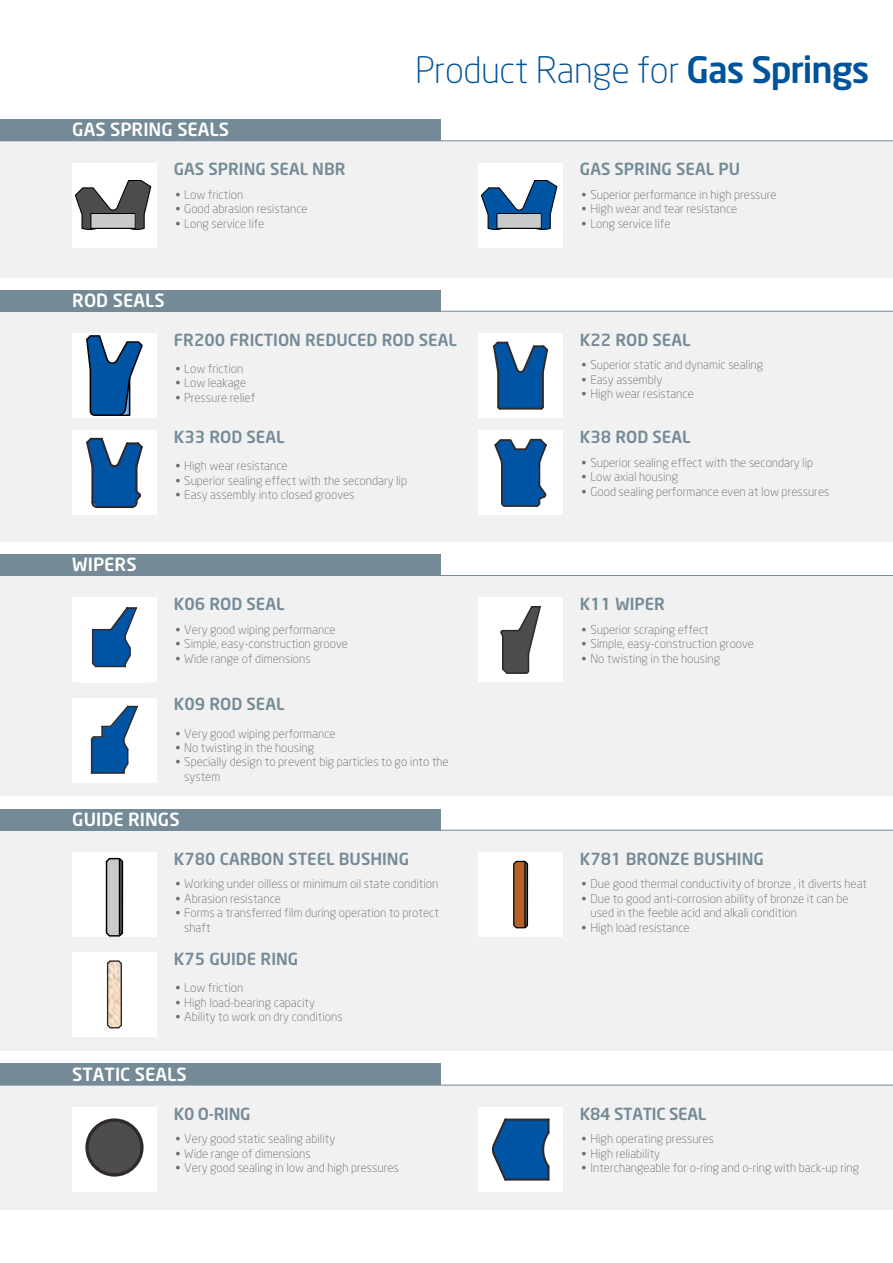
<style>
.page{position:relative;width:893px;height:1263px;background:#fff}
.page>*{position:absolute;margin:0;border:0;box-sizing:border-box;transform-origin:0 0}
.t1{font:36px "Neo Sans Light tr Rev 02";letter-spacing:-.01em;color:#005399}
.t2{font:18px "Neo Sans Medium tr Rev 02";color:#fff}
.t3{font:16.5px "Neo Sans Medium tr Rev 02";color:#748a96}
.t4{font:16.5px "Neo Sans Medium tr Rev 02";letter-spacing:-.02em;color:#748a96}
.t5{font:12px/14.4px "Neo Sans Light tr Rev 02";color:#6d6e71}
.s1{font-family:"Neo Sans Medium tr Rev 02"}
</style>
<div class="page">
<div style="left:0;top:576px;width:893px;height:220px;background:#f1f1f2"></div>
<div style="left:0;top:830px;width:893px;height:221px;background:#f1f1f2"></div>
<div style="left:478px;top:598px;width:85px;height:84px;background:#fff"></div>
<div style="left:478px;top:852px;width:85px;height:85px;background:#fff"></div>
<div style="left:0;top:554px;width:440px;height:21px;background:#748a96"></div>
<div style="left:0;top:809px;width:440px;height:21px;background:#748a96"></div>
<hr style="left:0;top:575px;width:893px;height:1px;background:#748a96">
<hr style="left:0;top:830px;width:893px;height:1px;background:#748a96">
<div style="left:72px;top:598px;width:85px;height:84px;background:#fff"></div>
<div style="left:72px;top:852px;width:85px;height:85px;background:#fff"></div>
<div style="left:72px;top:698px;width:85px;height:84px;background:#fff"></div>
<div style="left:72px;top:953px;width:85px;height:84px;background:#fff"></div>
<div style="left:0;top:141px;width:893px;height:136px;background:#f1f1f2"></div>
<div style="left:72px;top:163px;width:85px;height:84px;background:#fff"></div>
<div style="left:478px;top:163px;width:85px;height:84px;background:#fff"></div>
<div style="left:0;top:120px;width:440px;height:21px;background:#748a96"></div>
<hr style="left:0;top:141px;width:893px;height:1px;background:#748a96">
<div style="left:0;top:311px;width:893px;height:230px;background:#f1f1f2"></div>
<div style="left:478px;top:431px;width:85px;height:84px;background:#fff"></div>
<div style="left:0;top:290px;width:440px;height:21px;background:#748a96"></div>
<hr style="left:0;top:311px;width:893px;height:1px;background:#748a96">
<div style="left:478px;top:333px;width:85px;height:85px;background:#fff"></div>
<div style="left:0;top:1085px;width:893px;height:124px;background:#f1f1f2"></div>
<div style="left:0;top:1064px;width:440px;height:21px;background:#748a96"></div>
<hr style="left:0;top:1085px;width:893px;height:1px;background:#748a96">
<div style="left:72px;top:1107px;width:85px;height:85px;background:#fff"></div>
<div style="left:478px;top:1107px;width:85px;height:85px;background:#fff"></div>
<div style="left:72px;top:333px;width:85px;height:85px;background:#fff"></div>
<svg style="left:86px;top:335px;width:57px;height:81px"></svg>
<div style="left:72px;top:431px;width:85px;height:84px;background:#fff"></div>
<svg style="left:491px;top:1118px;width:59px;height:62px;background:#2d6ca8"></svg>
<hr style="left:504px;top:1178px;width:45px;height:2px;background:#30292c">
<hr style="left:504px;top:1118px;width:45px;height:2px;background:#30292c">
<svg style="left:500px;top:606px;width:41px;height:68px"></svg>
<svg style="left:513px;top:860px;width:15px;height:69px"></svg>
<svg style="left:494px;top:439px;width:53px;height:68px"></svg>
<svg style="left:85px;top:1118px;width:59px;height:58px"></svg>
<svg style="left:91px;top:706px;width:47px;height:68px"></svg>
<svg style="left:107px;top:960px;width:15px;height:68px"></svg>
<svg style="left:92px;top:607px;width:45px;height:60px"></svg>
<svg style="left:106px;top:858px;width:17px;height:79px"></svg>
<svg style="left:493px;top:342px;width:55px;height:68px"></svg>
<hr style="left:499px;top:408px;width:43px;height:2px;background:#30292c">
<svg style="left:75px;top:180px;width:76px;height:50px"></svg>
<div style="left:91px;top:213px;width:44px;height:15px;background:#c9caca"></div>
<div style="left:90px;top:213px;width:46px;height:16px;border:1px solid #000"></div>
<svg style="left:481px;top:180px;width:77px;height:50px"></svg>
<div style="left:497px;top:213px;width:44px;height:15px;background:#c9caca"></div>
<div style="left:496px;top:213px;width:46px;height:16px;border:1px solid #000"></div>
<svg style="left:86px;top:438px;width:57px;height:70px"></svg>
<h2 class="t2" style="left:72px;top:119px;width:158px">GAS SPRING SEALS</h2>
<h1 class="t1" style="left:415px;top:49px;width:456px">Product Range for <span class="s1">Gas Springs</span></h1>
<h3 class="t3" style="left:174px;top:159px;width:173px">GAS SPRING SEAL NBR</h3>
<h3 class="t3" style="left:580px;top:159px;width:162px">GAS SPRING SEAL PU</h3>
<p class="t5" style="left:174px;top:187px;width:71px">• Low friction</p>
<p class="t5" style="left:174px;top:202px;width:135px">• Good abrasion resistance</p>
<p class="t5" style="left:174px;top:216px;width:92px">• Long service life</p>
<h2 class="t2" style="left:72px;top:289px;width:94px">ROD SEALS</h2>
<h3 class="t3" style="left:174px;top:330px;width:285px">FR200 FRICTION REDUCED ROD SEAL</h3>
<p class="t5" style="left:174px;top:361px;width:71px">• Low friction</p>
<p class="t5" style="left:174px;top:376px;width:74px">• Low leakage</p>
<p class="t5" style="left:174px;top:390px;width:83px">• Pressure relief</p>
<h3 class="t3" style="left:174px;top:427px;width:112px">K33 ROD SEAL</h3>
<p class="t5" style="left:174px;top:459px;width:115px">• High wear resistance</p>
<p class="t5" style="left:174px;top:473px;width:235px">• Superior sealing effect with the secondary lip</p>
<p class="t5" style="left:174px;top:487px;width:182px">• Easy assembly into closed grooves</p>
<h2 class="t2" style="left:72px;top:554px;width:66px">WIPERS</h2>
<h3 class="t3" style="left:174px;top:594px;width:112px">K06 ROD SEAL</h3>
<p class="t5" style="left:174px;top:622px;width:163px">• Very good wiping performance</p>
<p class="t5" style="left:174px;top:636px;width:176px">• Simple, easy-construction groove</p>
<p class="t5" style="left:174px;top:651px;width:138px">• Wide range of dimensions</p>
<h3 class="t3" style="left:174px;top:694px;width:112px">K09 ROD SEAL</h3>
<p class="t5" style="left:174px;top:726px;width:163px">• Very good wiping performance</p>
<p class="t5" style="left:174px;top:740px;width:142px">• No twisting in the housing</p>
<p class="t5" style="left:184px;top:755px;width:266px;text-indent:-10px">• Specially design to prevent big particles to go into the system</p>
<h2 class="t2" style="left:72px;top:808px;width:109px">GUIDE RINGS</h2>
<h3 class="t3" style="left:174px;top:849px;width:237px">K780 CARBON STEEL BUSHING</h3>
<p class="t5" style="left:174px;top:877px;width:266px">• Working under oilless or minimum oil state condition</p>
<p class="t5" style="left:174px;top:891px;width:109px">• Abrasion resistance</p>
<p class="t5" style="left:184px;top:905px;width:256px;text-indent:-10px">• Forms a transferred film during operation to protect shaft</p>
<h3 class="t3" style="left:174px;top:949px;width:126px">K75 GUIDE RING</h3>
<p class="t5" style="left:174px;top:981px;width:71px">• Low friction</p>
<p class="t5" style="left:174px;top:995px;width:143px">• High load-bearing capacity</p>
<p class="t5" style="left:174px;top:1009px;width:170px">• Ability to work on dry conditions</p>
<h2 class="t2" style="left:72px;top:1063px;width:116px">STATIC SEALS</h2>
<p class="t5" style="left:580px;top:187px;width:198px">• Superior performance in high pressure</p>
<p class="t5" style="left:580px;top:202px;width:159px">• High wear and tear resistance</p>
<p class="t5" style="left:580px;top:216px;width:92px">• Long service life</p>
<h3 class="t3" style="left:580px;top:330px;width:112px">K22 ROD SEAL</h3>
<p class="t5" style="left:580px;top:358px;width:185px">• Superior static and dynamic sealing</p>
<p class="t5" style="left:580px;top:372px;width:84px">• Easy assembly</p>
<p class="t5" style="left:580px;top:386px;width:115px">• High wear resistance</p>
<h3 class="t3" style="left:580px;top:427px;width:112px">K38 ROD SEAL</h3>
<p class="t5" style="left:580px;top:455px;width:235px">• Superior sealing effect with the secondary lip</p>
<p class="t5" style="left:580px;top:469px;width:100px">• Low axial housing</p>
<p class="t5" style="left:580px;top:484px;width:251px">• Good sealing performance even at low pressures</p>
<h3 class="t3" style="left:580px;top:594px;width:87px">K11 WIPER</h3>
<p class="t5" style="left:580px;top:622px;width:130px">• Superior scraping effect</p>
<p class="t5" style="left:580px;top:636px;width:176px">• Simple, easy-construction groove</p>
<p class="t5" style="left:580px;top:651px;width:142px">• No twisting in the housing</p>
<h3 class="t3" style="left:580px;top:849px;width:185px">K781 BRONZE BUSHING</h3>
<p class="t5" style="left:580px;top:877px;width:289px">• Due good thermal conductivity of bronze , it diverts heat</p>
<p class="t5" style="left:590px;top:891px;width:260px;text-indent:-10px">• Due to good anti-corrosion ability of bronze it can be used in the feeble acid and alkali condition</p>
<p class="t5" style="left:580px;top:920px;width:111px">• High load resistance</p>
<h3 class="t3" style="left:174px;top:1104px;width:78px">K0 O-RING</h3>
<h3 class="t4" style="left:580px;top:1104px;width:128px">K84 STATIC SEAL</h3>
<p class="t5" style="left:174px;top:1131px;width:163px">• Very good static sealing ability</p>
<p class="t5" style="left:174px;top:1146px;width:138px">• Wide range of dimensions</p>
<p class="t5" style="left:174px;top:1160px;width:226px">• Very good sealing in low and high pressures</p>
<p class="t5" style="left:580px;top:1131px;width:135px">• High operating pressures</p>
<p class="t5" style="left:580px;top:1146px;width:82px">• High reliability</p>
<p class="t5" style="left:580px;top:1160px;width:281px">• Interchangeable for o-ring and o-ring with back-up ring</p>
</div>
